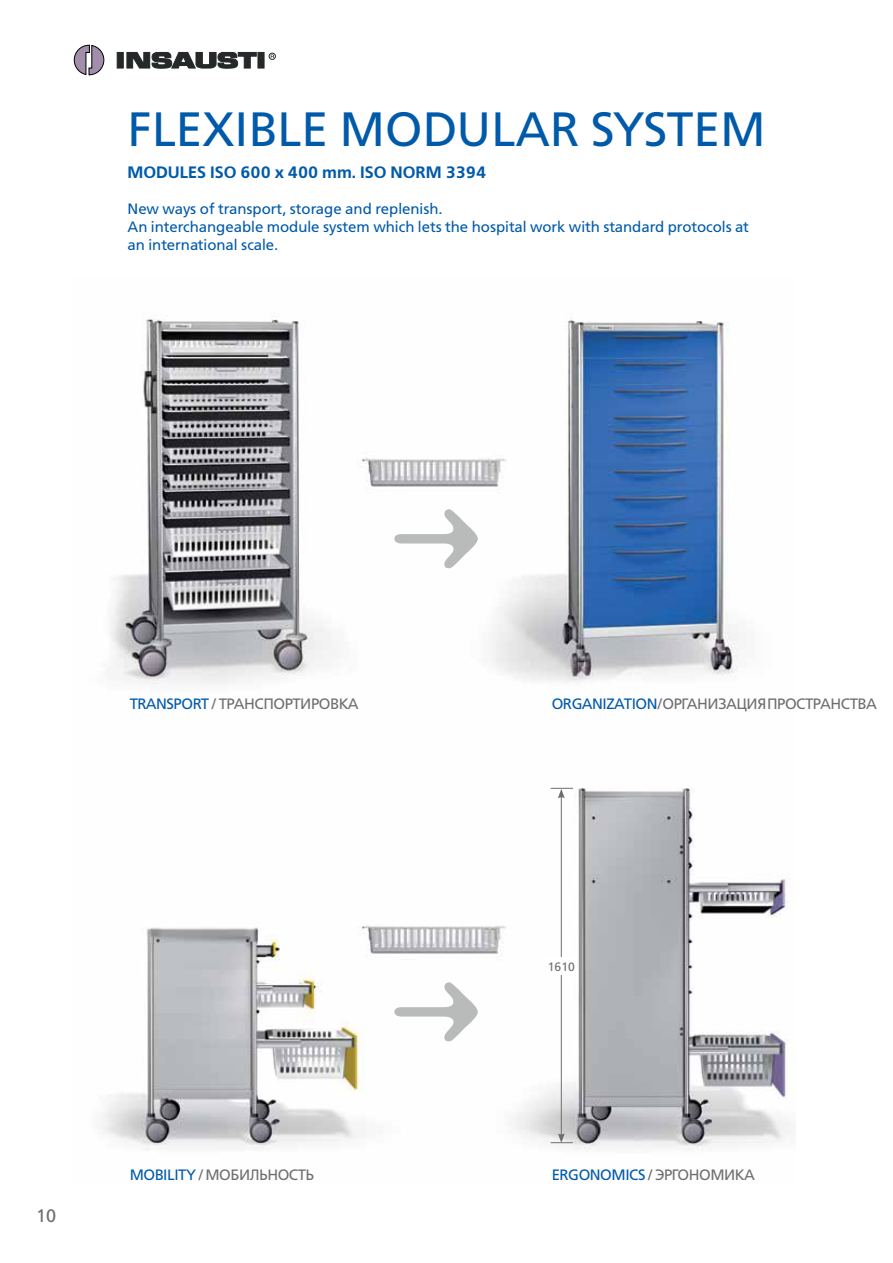
<style>
.page{position:relative;width:893px;height:1263px;background:#fff}
.page>*{position:absolute;margin:0;border:0;box-sizing:border-box;transform-origin:0 0}
.t1{font:48px "Free Set C";color:#005aaa}
.t2{font:18px "Free Set C";color:#6d6e71}
.t3{font:16.5px "Free Set Demi C";color:#005aaa}
.t4{font:15px/18px "Free Set C";color:#005aaa}
.t5{font:15px "Free Set C";letter-spacing:-.03em;color:#6d6e71}
.t6{font:15px "Free Set C";letter-spacing:-.03em;color:#005aaa}
.t7{font:12.15px "Free Set C";color:#6d6e71}
.s1{color:#005aaa}
.s2{color:#6d6e71}
</style>
<div class="page">
<div style="left:117px;top:52px;width:6px;height:16px;background:#252828;border:1px solid #252828"></div>
<svg style="left:127px;top:52px;width:129px;height:17px"></svg>
<div style="left:258px;top:52px;width:6px;height:16px;background:#252828"></div>
<div style="left:269px;top:53px;width:7px;height:7px;border:1px solid #252828;border-radius:50%"></div>
<svg style="left:74px;top:44px;width:31px;height:32px"></svg>
<img style="left:100px;top:315px;width:690px;height:836px">
<svg style="left:394px;top:509px;width:84px;height:59px"></svg>
<svg style="left:394px;top:982px;width:84px;height:59px"></svg>
<hr style="left:561px;top:796px;width:1px;height:340px;background:#6d6e71">
<svg style="left:551px;top:788px;width:22px;height:10px"></svg>
<svg style="left:551px;top:1133px;width:22px;height:10px"></svg>
<div style="left:546px;top:957px;width:30px;height:18px;background:#fff"></div>
<h1 class="t1" style="left:127px;top:103px;width:640px">FLEXIBLE MODULAR SYSTEM</h1>
<p class="t3" style="left:128px;top:163px;width:360px">MODULES ISO 600 x 400 mm. ISO NORM 3394</p>
<p class="t4" style="left:128px;top:200px;width:623px">New ways of transport, storage and replenish.<br>An interchangeable module system which lets the hospital work with standard protocols at an international scale.</p>
<p class="t5" style="left:130px;top:696px;width:108px"><span class="s1">TRANSPORT</span> / Транспортировка</p>
<p class="t6" style="left:552px;top:696px;width:132px">ORGANIZATION <span class="s2">/ Организация</span></p>
<p class="t5" style="left:767px;top:696px;width:11px">пространства</p>
<p class="t7" style="left:548px;top:960px;width:29px">1610</p>
<p class="t2" style="left:36px;top:1205px;width:22px">10</p>
<p class="t5" style="left:130px;top:1166px;width:100px"><span class="s1">MOBILITY</span> / Мобильность</p>
<p class="t5" style="left:552px;top:1166px;width:124px"><span class="s1">ERGONOMICS</span> / Эргономика</p>
</div>
